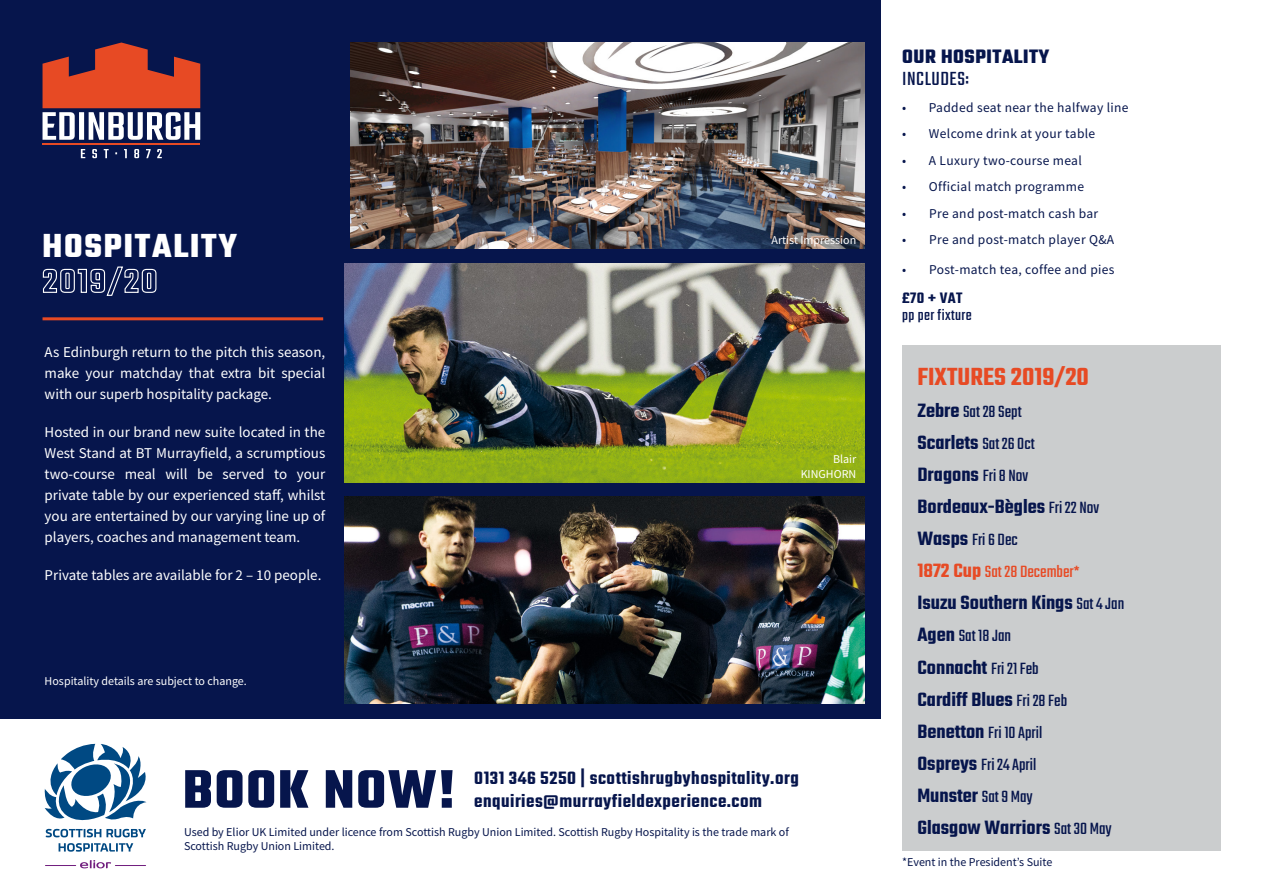
<style>
.page{position:relative;width:1263px;height:893px;background:#fff}
.page>*{position:absolute;margin:0;border:0;box-sizing:border-box;transform-origin:0 0}
.t1{font:700 58.5px "Teko";letter-spacing:.025em;color:#06154c}
.t2{font:700 36px "Teko";letter-spacing:.05em;color:#fff}
.t3{font:600 27px "Teko";color:#e74a24}
.t4{font:600 21px/32.1px "Teko";color:#06154c}
.t5{font:700 21px "Teko";letter-spacing:.025em;color:#06154c}
.t6{font:21px "Teko";letter-spacing:.025em;color:#06154c}
.t7{font:600 19.5px "Teko";letter-spacing:.025em;color:#06154c}
.t8{font:18px/32.1px "Teko";color:#06154c}
.t9{font:18px/32.1px "Teko";color:#e74a24}
.t10{font:16.5px "Teko";letter-spacing:.025em;color:#06154c}
.t11{font:600 16.5px "Teko";color:#06154c}
.t12{font:15px/21px "Source Sans Pro";color:#fff;text-align:justify}
.t13{font:13.5px "Source Sans Pro";letter-spacing:.025em;color:#06154c}
.t14{font:12px/14.4px "Source Sans Pro";color:#06154c}
.t15{font:12px/15px "Source Sans Pro";color:#fff;text-align:right}
.s1{font-weight:600;font-size:21px}
.s2{font-weight:400;font-size:18px}
.s3{font-weight:600;font-size:21px;color:#06154c}
.s4{color:#06154c}
</style>
<div class="page">
<div style="left:0;top:0;width:881px;height:719px;background:#06154c"></div>
<div style="left:902px;top:345px;width:318px;height:505px;background:#cbcdce"></div>
<svg style="left:42px;top:266px;width:115px;height:30px"></svg>
<img style="left:344px;top:263px;width:521px;height:219px">
<img style="left:351px;top:43px;width:514px;height:206px">
<img style="left:344px;top:497px;width:521px;height:206px">
<svg style="left:59px;top:843px;width:74px;height:9px"></svg>
<svg style="left:45px;top:744px;width:101px;height:93px"></svg>
<hr style="left:45px;top:865px;width:31px;height:1px;background:#711e7e">
<hr style="left:115px;top:865px;width:31px;height:1px;background:#711e7e">
<svg style="left:80px;top:860px;width:31px;height:8px"></svg>
<svg style="left:43px;top:43px;width:157px;height:97px"></svg>
<svg style="left:81px;top:149px;width:81px;height:9px"></svg>
<hr style="left:43px;top:144px;width:157px;height:1px;background:#e74a24">
<hr style="left:43px;top:317px;width:280px;height:3px;background:#e74a24">
<h2 class="t2" style="left:43px;top:222px;width:196px">HOSPITALITY</h2>
<p class="t12" style="left:45px;top:341px;width:282px">As Edinburgh return to the pitch this season, make your matchday that extra bit special with our superb hospitality package.</p>
<p class="t12" style="left:45px;top:421px;width:282px">Hosted in our brand new suite located in the West Stand at BT Murrayfield, a scrumptious two-course meal will be served to your private table by our experienced staff, whilst you are entertained by our varying line up of players, coaches and management team.</p>
<p class="t12" style="left:45px;top:564px;width:278px">Private tables are available for 2 – 10 people.</p>
<p class="t15" style="left:45px;top:673px;width:204px">Hospitality details are subject to change.</p>
<p class="t15" style="left:771px;top:233px;width:86px">Artist Impression</p>
<p class="t15" style="left:801px;top:451px;width:57px">Blair<br>KINGHORN</p>
<h3 class="t7" style="left:474px;top:766px;width:326px">0131 346 5250 | scottishrugbyhospitality.org</h3>
<h1 class="t1" style="left:183px;top:752px;width:274px">BOOK NOW!</h1>
<h3 class="t7" style="left:474px;top:789px;width:289px">enquiries@murrayfieldexperience.com</h3>
<p class="t14" style="left:184px;top:825px;width:606px">Used by Elior UK Limited under licence from Scottish Rugby Union Limited. Scottish Rugby Hospitality is the trade mark of<br>Scottish Rugby Union Limited.</p>
<h3 class="t5" style="left:902px;top:43px;width:149px">OUR HOSPITALITY</h3>
<h3 class="t6" style="left:902px;top:67px;width:68px">INCLUDES:</h3>
<p class="t13" style="left:902px;top:99px;width:228px">• Padded seat near the halfway line</p>
<p class="t13" style="left:902px;top:125px;width:195px">• Welcome drink at your table</p>
<p class="t13" style="left:902px;top:152px;width:181px">• A Luxury two-course meal</p>
<p class="t13" style="left:902px;top:178px;width:183px">• Official match programme</p>
<p class="t13" style="left:902px;top:205px;width:198px">• Pre and post-match cash bar</p>
<p class="t13" style="left:902px;top:231px;width:214px">• Pre and post-match player Q&amp;A</p>
<p class="t13" style="left:902px;top:261px;width:214px">• Post-match tea, coffee and pies</p>
<p class="t11" style="left:902px;top:288px;width:62px">£70 + VAT</p>
<p class="t10" style="left:902px;top:305px;width:71px">pp per fixture</p>
<h3 class="t3" style="left:917px;top:360px;width:173px">FIXTURES 2019/20</h3>
<p class="t8" style="left:917px;top:396px;width:106px"><span class="s1">Zebre</span> Sat 28 Sept</p>
<h3 class="t4" style="left:917px;top:428px;width:183px">Scarlets <span class="s2">Sat 26 Oct<br></span>Dragons <span class="s2">Fri 8 Nov<br></span>Bordeaux-Bègles <span class="s2">Fri 22 Nov</span></h3>
<p class="t9" style="left:917px;top:525px;width:164px"><span class="s3">Wasps</span> <span class="s4">Fri 6 Dec<br></span><span class="s1">1872 Cup</span> Sat 28 December*</p>
<h3 class="t4" style="left:917px;top:588px;width:208px">Isuzu Southern Kings <span class="s2">Sat 4 Jan</span></h3>
<p class="t8" style="left:917px;top:621px;width:95px"><span class="s1">Agen</span> Sat 18 Jan</p>
<h3 class="t4" style="left:917px;top:652px;width:151px">Connacht <span class="s2">Fri 21 Feb<br></span>Cardiff Blues <span class="s2">Fri 28 Feb</span></h3>
<p class="t8" style="left:917px;top:717px;width:126px"><span class="s1">Benetton</span> Fri 10 April<br><span class="s1">Ospreys</span> Fri 24 April</p>
<h3 class="t4" style="left:917px;top:781px;width:196px">Munster <span class="s2">Sat 9 May<br></span>Glasgow Warriors <span class="s2">Sat 30 May</span></h3>
<p class="t14" style="left:902px;top:854px;width:152px">*Event in the President’s Suite</p>
</div>
